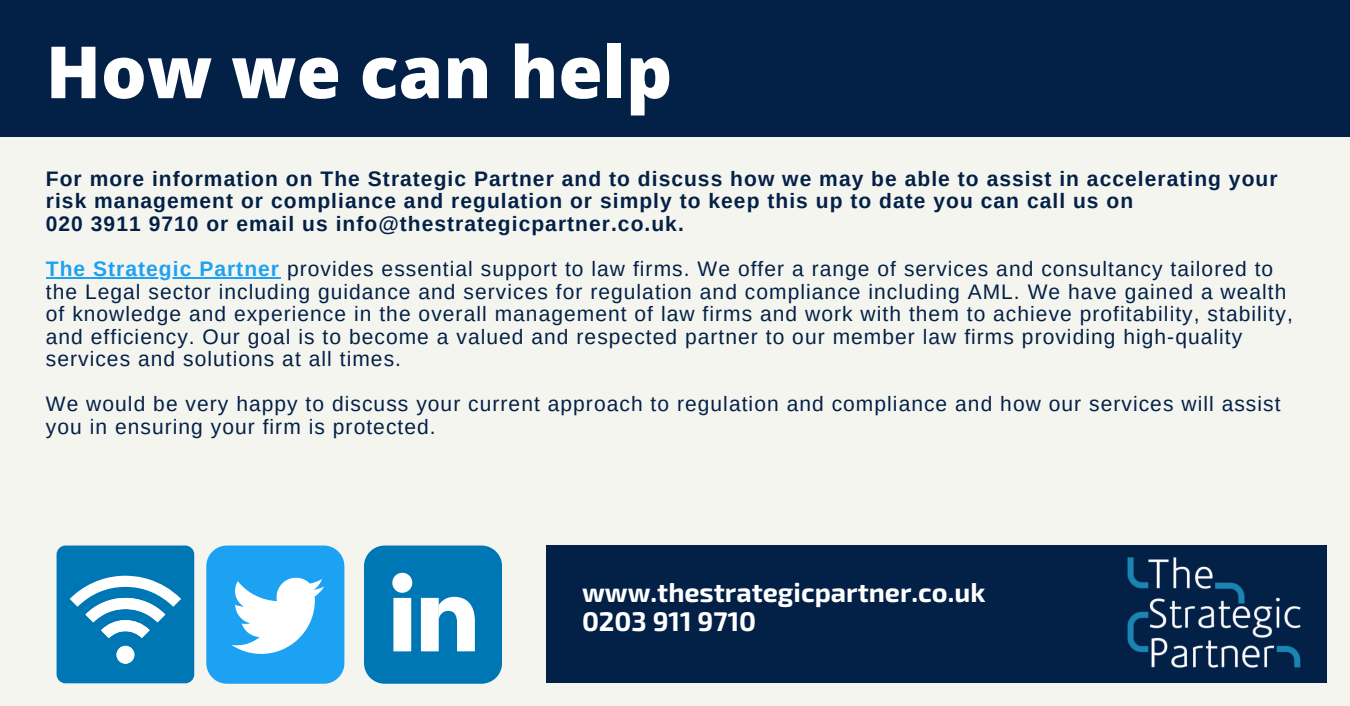
<style>
.page{position:relative;width:1350px;height:706px;background:#fff}
.page>*{position:absolute;margin:0;border:0;box-sizing:border-box;transform-origin:0 0}
.t1{font:800 72px "Open Sans";color:#fff}
.t2{font:700 27px/29.2px "Exo 2";color:#fff}
.t3{font:21px/22.5px "Arimo";letter-spacing:.05em;color:#032047}
.t4{font:700 21px/22.5px "Arimo";letter-spacing:.05em;color:#032047}
.s1{font-weight:700;color:#1da1f2}
</style>
<div class="page">
<div style="left:0;top:0;width:1350px;height:705px;background:#f5f5ef"></div>
<hr style="left:46px;top:277px;width:234px;height:1px;background:#1da1f2">
<div style="left:0;top:0;width:1350px;height:136px;background:#032047"></div>
<div style="left:547px;top:545px;width:780px;height:138px;background:#032047"></div>
<img style="left:1127px;top:557px;width:174px;height:111px">
<svg style="left:206px;top:545px;width:138px;height:138px"></svg>
<svg style="left:364px;top:545px;width:138px;height:138px"></svg>
<div style="left:57px;top:545px;width:137px;height:138px;background:#0077b5;border-radius:9px"></div>
<svg style="left:70px;top:575px;width:111px;height:88px"></svg>
<div style="left:117px;top:645px;width:17px;height:18px;background:#fff;border-radius:50%"></div>
<h1 class="t1" style="left:46px;top:21px;width:628px">How we can help</h1>
<p class="t4" style="left:46px;top:167px;width:1233px">For more information on The Strategic Partner and to discuss how we may be able to assist in accelerating your risk management or compliance and regulation or simply to keep this up to date you can call us on<br>020 3911 9710 or email us info@thestrategicpartner.co.uk.</p>
<p class="t3" style="left:46px;top:257px;width:1248px"><span class="s1">The Strategic Partner</span> provides essential support to law firms. We offer a range of services and consultancy tailored to the Legal sector including guidance and services for regulation and compliance including AML. We have gained a wealth of knowledge and experience in the overall management of law firms and work with them to achieve profitability, stability, and efficiency. Our goal is to become a valued and respected partner to our member law firms providing high-quality services and solutions at all times.</p>
<p class="t3" style="left:46px;top:392px;width:1236px">We would be very happy to discuss your current approach to regulation and compliance and how our services will assist you in ensuring your firm is protected.</p>
<p class="t2" style="left:582px;top:575px;width:405px">www.thestrategicpartner.co.uk<br>0203 911 9710</p>
</div>
